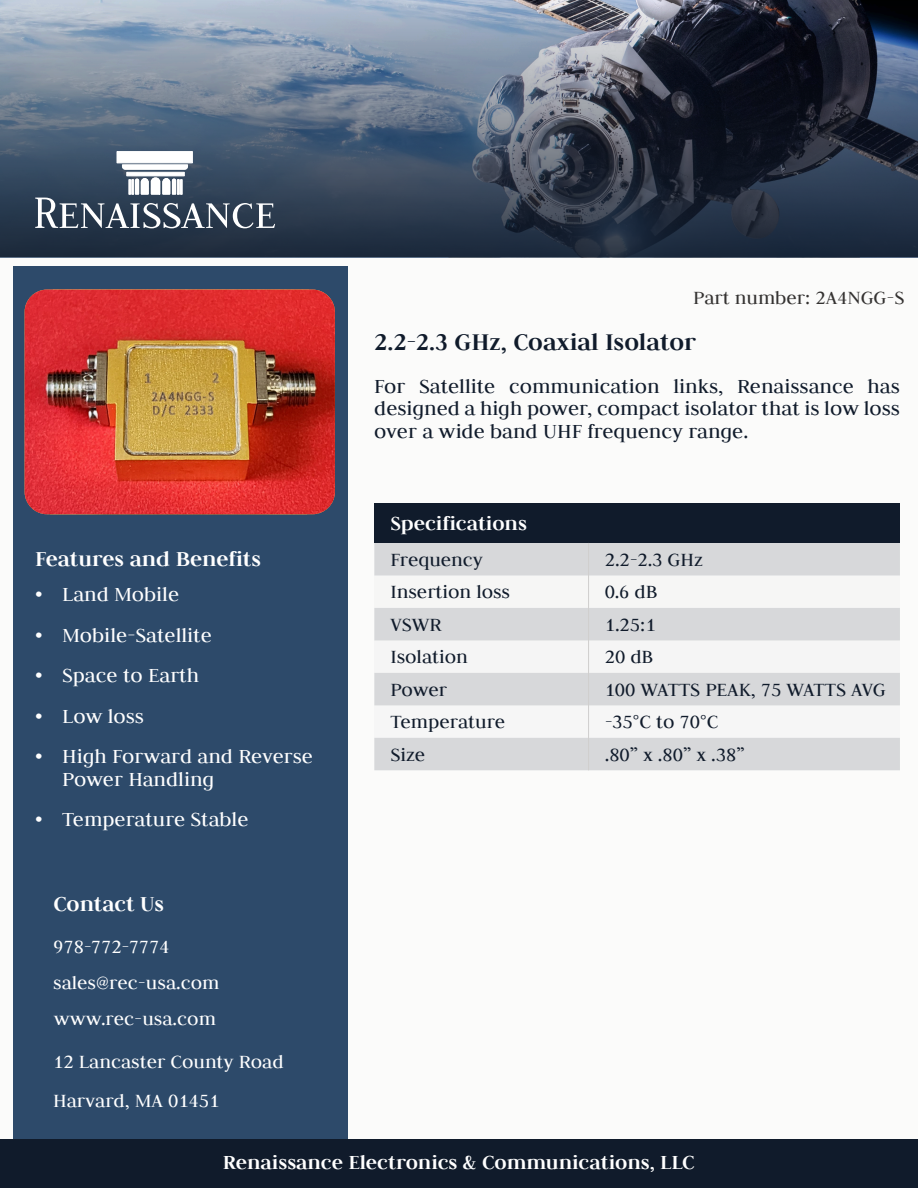
<style>
.page{position:relative;width:918px;height:1188px;background:#fbfbfa}
.page>*{position:absolute;margin:0;border:0;box-sizing:border-box;transform-origin:0 0}
.t1{font:700 27px "Judson";color:#101b2b}
.t2{font:700 24px "Judson";color:#fff}
.t3{font:22.5px/22.5px "Judson";color:#101b2b;text-align:justify}
.t4{font:22.5px/22.5px "Judson";color:#fff}
.t5{font:700 22.5px "Judson";color:#fff}
.t6{font:21px "Judson";color:#101b2b}
.t7{font:21px/36.2px "Judson";color:#fff}
.t8{font:21px "Judson";color:#343231}
</style>
<div class="page">
<div style="left:14px;top:266px;width:334px;height:908px;background:#2d4a6a"></div>
<svg style="left:0;top:0;width:918px;height:257px;background:#4b5769"></svg>
<div style="left:0;top:1139px;width:918px;height:49px;background:#101b2b"></div>
<img style="left:25px;top:290px;width:310px;height:224px;border-radius:22px">
<div style="left:374px;top:504px;width:526px;height:39px;background:#101b2b"></div>
<div style="left:374px;top:543px;width:526px;height:227px;background:#d7d8da"></div>
<div style="left:374px;top:575px;width:526px;height:33px;background:#f6f6f5"></div>
<div style="left:374px;top:640px;width:526px;height:33px;background:#f5f5f5"></div>
<div style="left:374px;top:705px;width:526px;height:33px;background:#f6f6f6"></div>
<hr style="left:588px;top:543px;width:1px;height:227px;background:#d0cfce">
<div style="left:117px;top:151px;width:76px;height:12px;background:#fff"></div>
<svg style="left:122px;top:164px;width:66px;height:6px"></svg>
<div style="left:127px;top:172px;width:57px;height:4px;background:#fff;border:1px solid #fff"></div>
<svg style="left:35px;top:178px;width:240px;height:50px;background:#586676"></svg>
<p class="t8" style="left:693px;top:285px;width:213px">Part number: 2A4NGG-S</p>
<p class="t1" style="left:374px;top:325px;width:323px">2.2-2.3 GHz, Coaxial Isolator</p>
<p class="t2" style="left:35px;top:544px;width:227px">Features and Benefits</p>
<p class="t4" style="left:35px;top:583px;width:145px">• Land Mobile</p>
<p class="t4" style="left:35px;top:623px;width:178px">• Mobile-Satellite</p>
<p class="t4" style="left:35px;top:664px;width:165px">• Space to Earth</p>
<p class="t4" style="left:35px;top:704px;width:110px">• Low loss</p>
<p class="t4" style="left:62px;top:745px;width:252px;text-indent:-27px">• High Forward and Reverse<br>Power Handling</p>
<p class="t4" style="left:35px;top:808px;width:215px">• Temperature Stable</p>
<p class="t2" style="left:53px;top:889px;width:112px">Contact Us</p>
<p class="t7" style="left:53px;top:928px;width:118px">978-772-7774</p>
<p class="t7" style="left:53px;top:964px;width:168px">sales@rec-usa.com www.rec-usa.com</p>
<p class="t7" style="left:53px;top:1042px;width:232px;line-height:39px">12 Lancaster County Road<br>Harvard, MA 01451</p>
<p class="t3" style="left:374px;top:374px;width:527px">For Satellite communication links, Renaissance has designed a high power, compact isolator that is low loss over a wide band UHF frequency range.</p>
<p class="t5" style="left:391px;top:510px;width:138px">Specifications</p>
<p class="t6" style="left:391px;top:547px;width:94px">Frequency</p>
<p class="t6" style="left:605px;top:547px;width:100px">2.2-2.3 GHz</p>
<p class="t6" style="left:391px;top:579px;width:121px">Insertion loss</p>
<p class="t6" style="left:605px;top:579px;width:54px">0.6 dB</p>
<p class="t6" style="left:391px;top:612px;width:53px">VSWR</p>
<p class="t6" style="left:605px;top:612px;width:52px">1.25:1</p>
<p class="t6" style="left:391px;top:644px;width:79px">Isolation</p>
<p class="t6" style="left:605px;top:644px;width:50px">20 dB</p>
<p class="t6" style="left:391px;top:677px;width:58px">Power</p>
<p class="t6" style="left:605px;top:677px;width:282px">100 WATTS PEAK, 75 WATTS AVG</p>
<p class="t6" style="left:391px;top:709px;width:116px">Temperature</p>
<p class="t6" style="left:605px;top:709px;width:115px">-35°C to 70°C</p>
<p class="t6" style="left:391px;top:742px;width:36px">Size</p>
<p class="t6" style="left:605px;top:742px;width:141px">.80” x .80” x .38”</p>
<p class="t5" style="left:223px;top:1148px;width:474px">Renaissance Electronics &amp; Communications, LLC</p>
</div>
